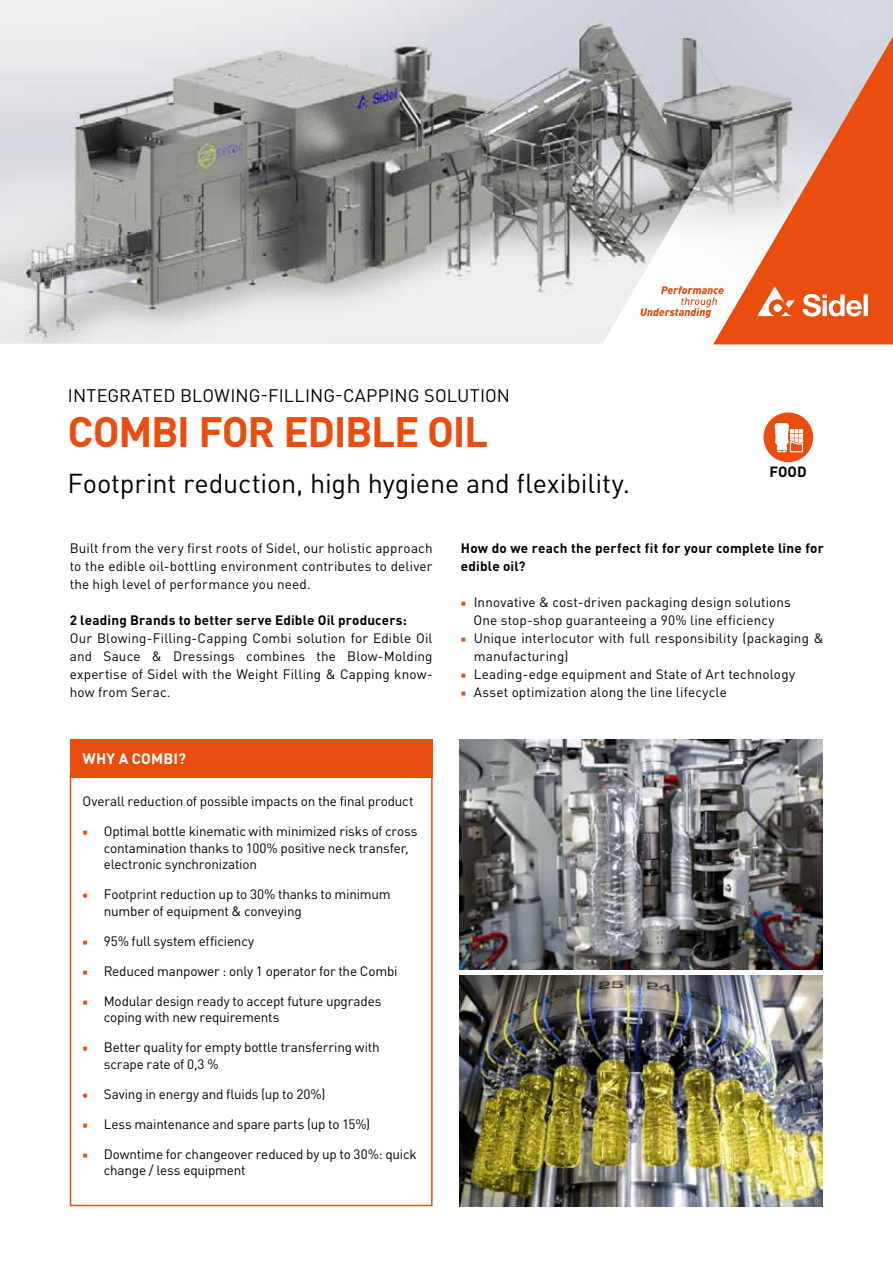
<style>
.page{position:relative;width:893px;height:1263px;background:#fff}
.page>*{position:absolute;margin:0;border:0;box-sizing:border-box;transform-origin:0 0}
.t1{font:700 42px "DINOT";letter-spacing:-.03em;color:#e94e0f}
.t2{font:27px "DINOT";letter-spacing:-.005em;color:#000}
.t3{font:18px "DINOT";letter-spacing:.005em;color:#000}
.t4{font:700 15px "DINOT";letter-spacing:.01em;color:#fff}
.t5{font:700 14.7px "DINOT";color:#000}
.t6{font:13.5px/18px "DINOT";letter-spacing:-.005em;color:#000}
.t7{font:700 13.5px/18px "DINOT";letter-spacing:.015em;color:#000}
.s1{font-family:"Minion Pro";color:#e94e0f}
</style>
<div class="page">
<img style="left:0;top:0;width:602px;height:344px">
<img style="left:460px;top:976px;width:362px;height:230px">
<img style="left:460px;top:739px;width:362px;height:231px">
<div style="left:70px;top:773px;width:363px;height:433px;border:2px solid #e94e0f"></div>
<div style="left:70px;top:739px;width:362px;height:39px;background:#e94e0f"></div>
<svg style="left:602px;top:0;width:291px;height:343px"></svg>
<svg style="left:713px;top:37px;width:180px;height:307px;background:#d9967c"></svg>
<svg style="left:641px;top:286px;width:83px;height:32px"></svg>
<svg style="left:757px;top:286px;width:111px;height:31px"></svg>
<div style="left:763px;top:412px;width:50px;height:50px;background:#e94e0f;border-radius:50%"></div>
<svg style="left:775px;top:423px;width:28px;height:29px"></svg>
<h3 class="t3" style="left:68px;top:384px;width:444px">INTEGRATED BLOWING-FILLING-CAPPING SOLUTION</h3>
<h1 class="t1" style="left:67px;top:404px;width:422px">COMBI FOR EDIBLE OIL</h1>
<h2 class="t2" style="left:68px;top:466px;width:564px">Footprint reduction, high hygiene and flexibility.</h2>
<p class="t5" style="left:770px;top:462px;width:39px">FOOD</p>
<p class="t6" style="left:70px;top:538px;width:364px;text-align:justify">Built from the very first roots of Sidel, our holistic approach to the edible oil-bottling environment contributes to deliver the high level of performance you need.</p>
<p class="t7" style="left:70px;top:610px;width:339px">2 leading Brands to better serve Edible Oil producers:</p>
<p class="t6" style="left:70px;top:628px;width:364px;text-align:justify">Our Blowing-Filling-Capping Combi solution for Edible Oil and Sauce &amp; Dressings combines the Blow-Molding expertise of Sidel with the Weight Filling &amp; Capping know&shy;how from Serac.</p>
<p class="t4" style="left:83px;top:748px;width:105px">WHY A COMBI?</p>
<p class="t6" style="left:83px;top:792px;width:332px">Overall reduction of possible impacts on the final product</p>
<p class="t6" style="left:104px;top:823px;width:315px;line-height:16.5px;text-indent:-21px"><span class="s1">■</span> Optimal bottle kinematic with minimized risks of cross contamination thanks to 100% positive neck transfer, electronic synchronization</p>
<p class="t6" style="left:104px;top:886px;width:288px;line-height:16.5px;text-indent:-21px"><span class="s1">■</span> Footprint reduction up to 30% thanks to minimum number of equipment &amp; conveying</p>
<p class="t6" style="left:83px;top:932px;width:173px"><span class="s1">■</span> 95% full system efficiency</p>
<p class="t6" style="left:83px;top:962px;width:317px"><span class="s1">■</span> Reduced manpower : only 1 operator for the Combi</p>
<p class="t6" style="left:104px;top:992px;width:279px;line-height:16.5px;text-indent:-21px"><span class="s1">■</span> Modular design ready to accept future upgrades coping with new requirements</p>
<p class="t6" style="left:104px;top:1039px;width:277px;line-height:16.5px;text-indent:-21px"><span class="s1">■</span> Better quality for empty bottle transferring with scrape rate of 0,3 %</p>
<p class="t6" style="left:83px;top:1084px;width:244px"><span class="s1">■</span> Saving in energy and fluids (up to 20%)</p>
<p class="t6" style="left:83px;top:1114px;width:289px"><span class="s1">■</span> Less maintenance and spare parts (up to 15%)</p>
<p class="t6" style="left:104px;top:1145px;width:314px;line-height:16.5px;text-indent:-21px"><span class="s1">■</span> Downtime for changeover reduced by up to 30%: quick change / less equipment</p>
<p class="t7" style="left:461px;top:538px;width:364px">How do we reach the perfect fit for your complete line for edible oil?</p>
<p class="t6" style="left:461px;top:592px;width:331px;text-align:center"><span class="s1">■</span> Innovative &amp; cost-driven packaging design solutions<br>One stop-shop guaranteeing a 90% line efficiency</p>
<p class="t6" style="left:474px;top:628px;width:352px;text-indent:-13px"><span class="s1">■</span> Unique interlocutor with full responsibility (packaging &amp; manufacturing)</p>
<p class="t6" style="left:461px;top:664px;width:336px"><span class="s1">■</span> Leading-edge equipment and State of Art technology</p>
<p class="t6" style="left:461px;top:682px;width:267px"><span class="s1">■</span> Asset optimization along the line lifecycle</p>
</div>
